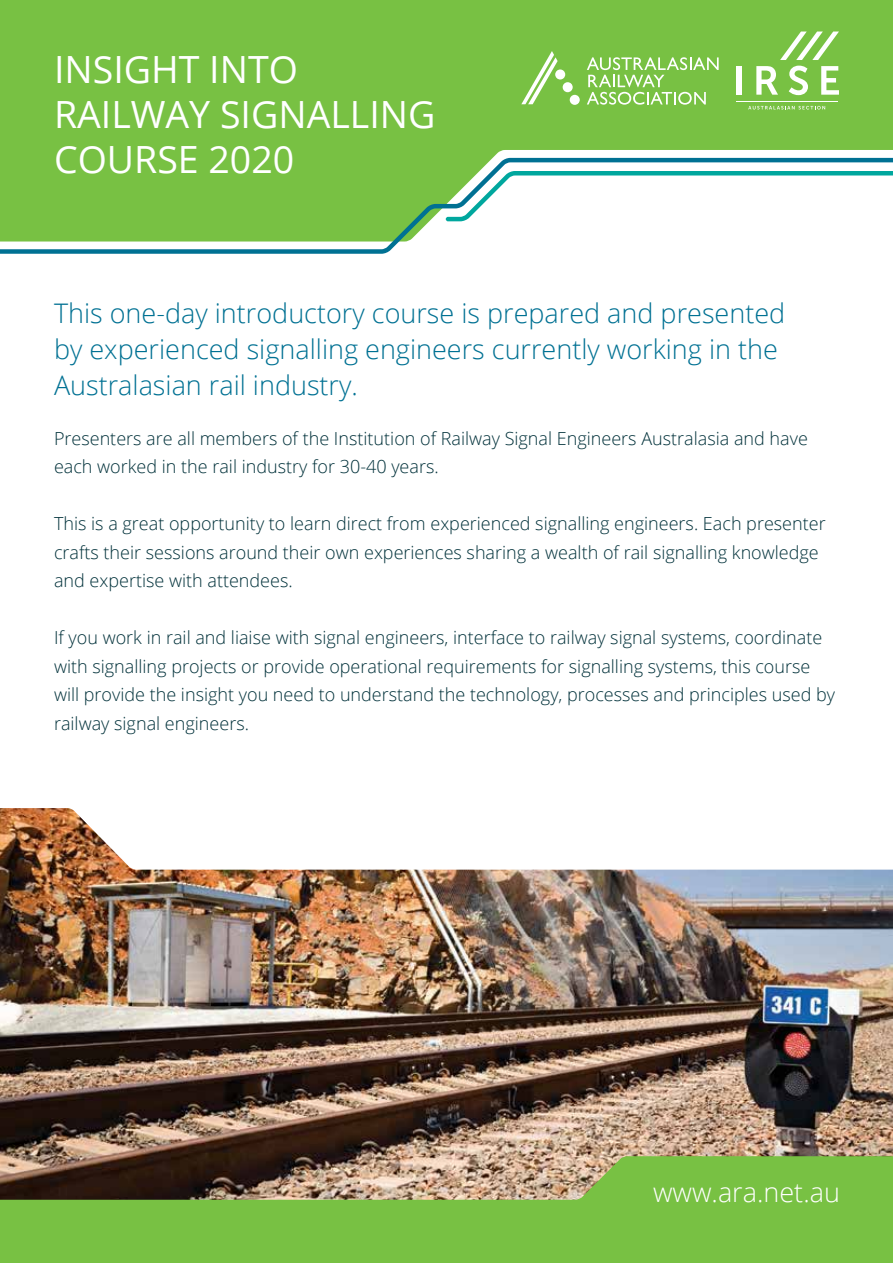
<style>
.page{position:relative;width:893px;height:1263px;background:#fff}
.page>*{position:absolute;margin:0;border:0;box-sizing:border-box;transform-origin:0 0}
.t1{font:37.5px/45px "Open Sans";color:#fff}
.t2{font:300 27px/36px "Open Sans";color:#007193}
.t3{font:300 27px "Open Sans";color:#fff}
.t4{font:300 18px/28.5px "Open Sans";color:#00313a}
</style>
<div class="page">
<img style="left:0;top:870px;width:893px;height:286px">
<svg style="left:0;top:1156px;width:893px;height:107px;background:#7ba949"></svg>
<svg style="left:0;top:808px;width:893px;height:62px"></svg>
<div style="left:0;top:0;width:893px;height:158px;background:#78c143"></div>
<svg style="left:0;top:158px;width:893px;height:96px;fill:#78c143"></svg>
<svg style="left:446px;top:171px;width:447px;height:50px"></svg>
<hr style="left:736px;top:102px;width:102px;height:1px;background:#fff">
<div style="left:736px;top:66px;width:5px;height:29px;background:#fff"></div>
<svg style="left:756px;top:66px;width:22px;height:29px"></svg>
<svg style="left:789px;top:66px;width:19px;height:29px"></svg>
<svg style="left:821px;top:66px;width:18px;height:29px"></svg>
<svg style="left:780px;top:32px;width:59px;height:28px"></svg>
<svg style="left:748px;top:106px;width:77px;height:3px"></svg>
<svg style="left:521px;top:51px;width:37px;height:53px"></svg>
<div style="left:555px;top:69px;width:10px;height:11px;background:#fff;border-radius:50%"></div>
<div style="left:563px;top:82px;width:10px;height:10px;background:#fff;border-radius:50%"></div>
<div style="left:570px;top:95px;width:10px;height:10px;background:#fff;border-radius:50%"></div>
<svg style="left:587px;top:57px;width:132px;height:48px;background:#95ce6b"></svg>
<h1 class="t1" style="left:54px;top:46px;width:383px">INSIGHT INTO<br>RAILWAY SIGNALLING<br>COURSE 2020</h1>
<h2 class="t2" style="left:54px;top:294px;width:733px">This one-day introductory course is prepared and presented by experienced signalling engineers currently working in the<br>Australasian rail industry.</h2>
<p class="t4" style="left:54px;top:423px;width:755px">Presenters are all members of the Institution of Railway Signal Engineers Australasia and have each worked in the rail industry for 30-40 years.</p>
<p class="t4" style="left:54px;top:509px;width:773px">This is a great opportunity to learn direct from experienced signalling engineers. Each presenter crafts their sessions around their own experiences sharing a wealth of rail signalling knowledge and expertise with attendees.</p>
<p class="t4" style="left:54px;top:623px;width:783px">If you work in rail and liaise with signal engineers, interface to railway signal systems, coordinate with signalling projects or provide operational requirements for signalling systems, this course will provide the insight you need to understand the technology, processes and principles used by railway signal engineers.</p>
<h2 class="t3" style="left:653px;top:1173px;width:189px">www.ara.net.au</h2>
</div>
